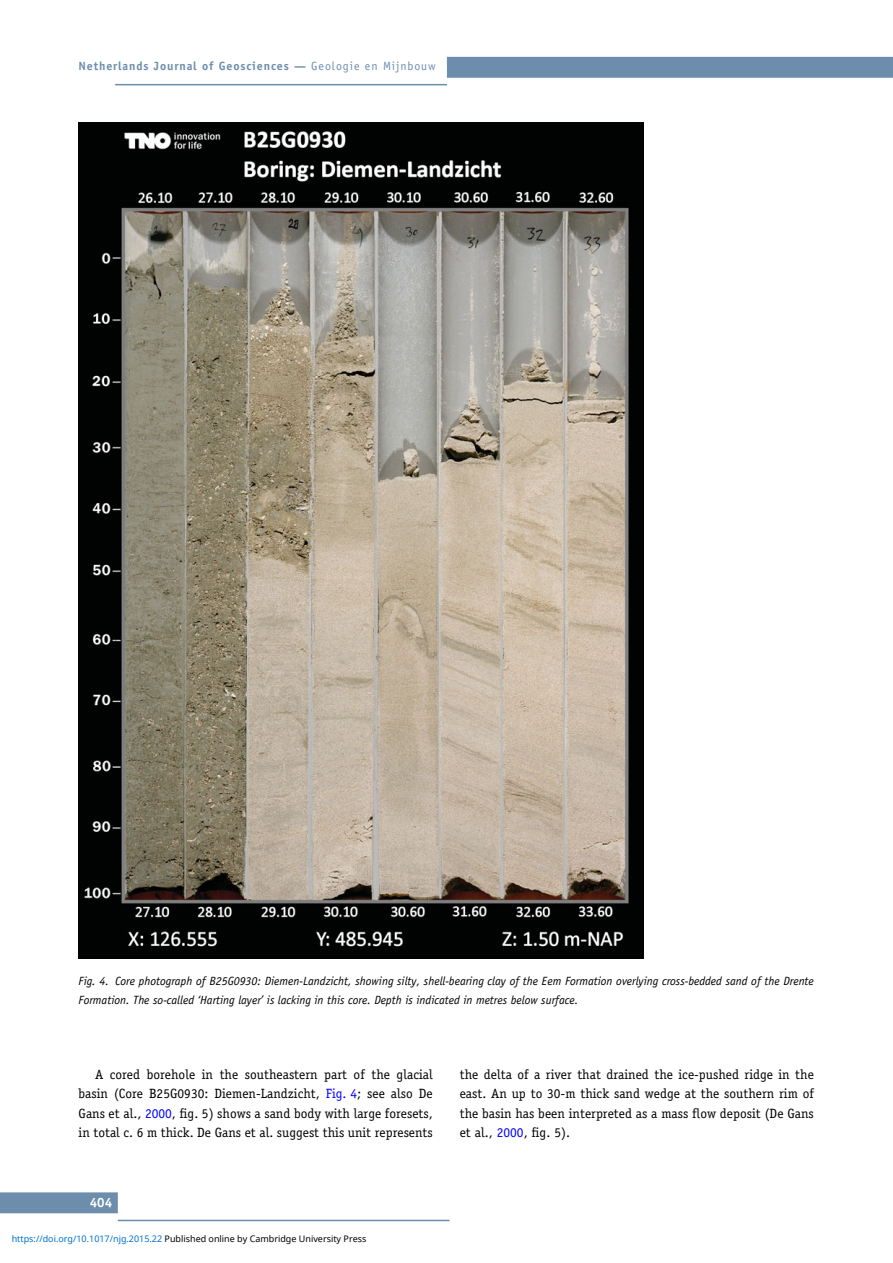
<style>
.page{position:relative;width:893px;height:1263px;background:#fff}
.page>*{position:absolute;margin:0;border:0;box-sizing:border-box;transform-origin:0 0}
.t1{font:13.5px/19.5px "Officina Serif";color:#000;text-align:justify}
.t2{font:700 13.5px "Officina Sans";color:#fff}
.t3{font:italic 12px/19.5px "Officina Sans";color:#000}
.t4{font:700 12px "Officina Sans";letter-spacing:.07em;color:#6d8dad}
.t5{font:9px "Noto Sans";color:#000}
.s1{font-weight:400}
.s2{color:#00f}
.s3{color:#0172cf}
</style>
<div class="page">
<div style="left:447px;top:57px;width:446px;height:21px;background:#6d8dad"></div>
<hr style="left:115px;top:84px;width:332px;height:1px;background:#6d8dad">
<img style="left:79px;top:123px;width:564px;height:835px">
<div style="left:0;top:1192px;width:118px;height:21px;background:#6d8dad"></div>
<hr style="left:118px;top:1220px;width:332px;height:1px;background:#6d8dad">
<p class="t4" style="left:79px;top:62px;width:359px">Netherlands Journal of Geosciences — <span class="s1">Geologie en Mijnbouw</span></p>
<p class="t3" style="left:79px;top:972px;width:737px">Fig. 4. Core photograph of B25G0930: Diemen-Landzicht, showing silty, shell-bearing clay of the Eem Formation overlying cross-bedded sand of the Drente<br>Formation. The so-called ‘Harting layer’ is lacking in this core. Depth is indicated in metres below surface.</p>
<p class="t1" style="left:79px;top:1065px;width:356px;text-indent:16px">A cored borehole in the southeastern part of the glacial basin (Core B25G0930: Diemen-Landzicht, <span class="s2">Fig. 4</span>; see also De Gans et al., <span class="s2">2000</span>, fig. 5) shows a sand body with large foresets, in total c. 6 m thick. De Gans et al. suggest this unit represents</p>
<p class="t1" style="left:460px;top:1065px;width:356px">the delta of a river that drained the ice-pushed ridge in the east. An up to 30-m thick sand wedge at the southern rim of the basin has been interpreted as a mass flow deposit (De Gans et al., <span class="s2">2000</span>, fig. 5).</p>
<p class="t2" style="left:90px;top:1197px;width:24px">404</p>
<p class="t5" style="left:12px;top:1232px;width:356px"><span class="s3">https://doi.org/10.1017/njg.2015.22</span> Published online by Cambridge University Press</p>
</div>
